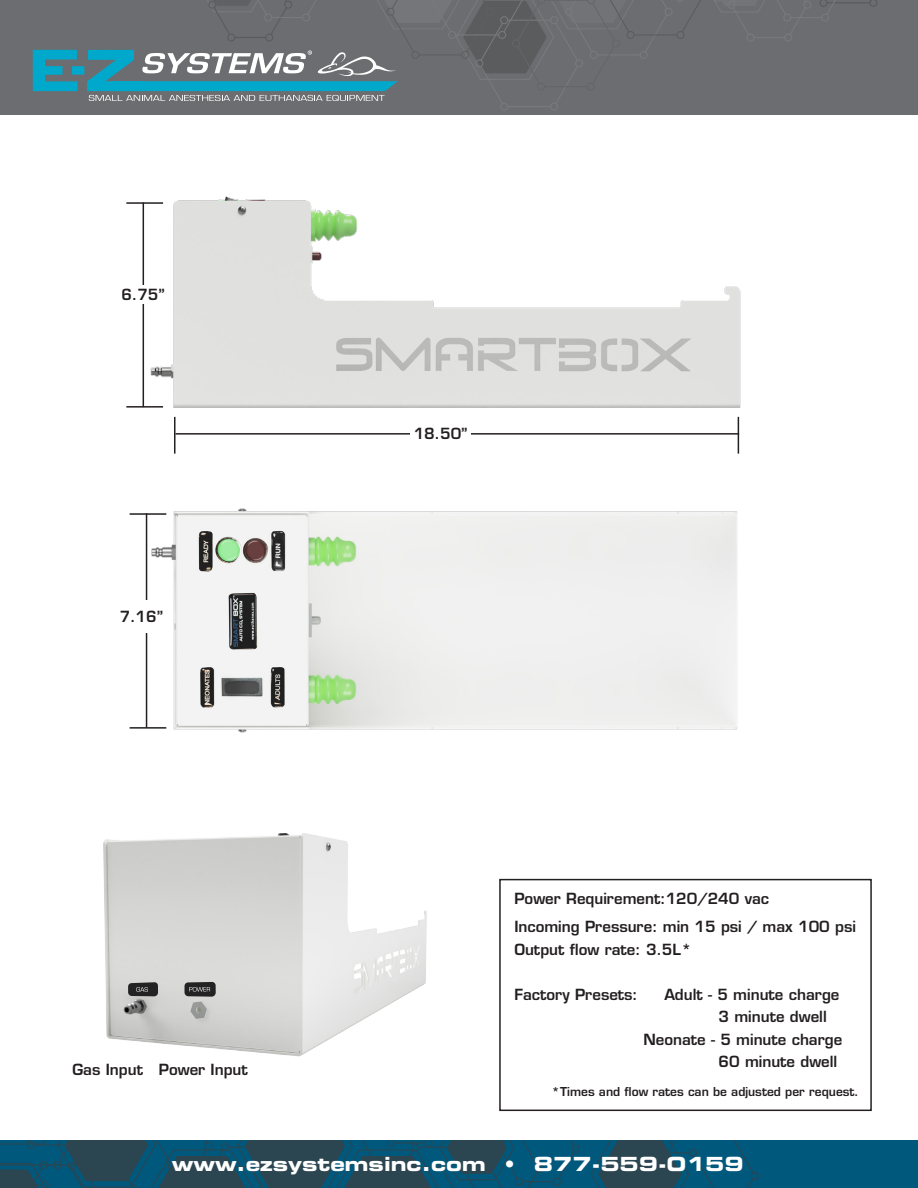
<style>
.page{position:relative;width:918px;height:1188px;background:#fff}
.page>*{position:absolute;margin:0;border:0;box-sizing:border-box;transform-origin:0 0}
.t1{font:19.5px "Eurostile Bold Extended Two";color:#fff}
.t2{font:600 15px "Eurostile";color:#231f20}
.t3{font:600 12px "Eurostile";color:#231f20}
</style>
<div class="page">
<div style="left:0;top:0;width:918px;height:114px;background:#6c6d70"></div>
<div style="left:72px;top:66px;width:12px;height:9px;background:#00a9cc"></div>
<svg style="left:33px;top:50px;width:45px;height:41px"></svg>
<svg style="left:87px;top:0;width:790px;height:110px"></svg>
<div style="left:0;top:1140px;width:918px;height:48px;background:#00587c"></div>
<svg style="left:0;top:1140px;width:580px;height:48px"></svg>
<svg style="left:591px;top:1140px;width:168px;height:48px"></svg>
<img style="left:142px;top:196px;width:599px;height:238px">
<img style="left:129px;top:508px;width:608px;height:225px">
<img style="left:103px;top:833px;width:324px;height:224px">
<svg style="left:128px;top:982px;width:30px;height:14px"></svg>
<svg style="left:184px;top:982px;width:32px;height:15px"></svg>
<hr style="left:126px;top:202px;width:37px;height:2px;background:#231f20">
<hr style="left:130px;top:513px;width:36px;height:2px;background:#231f20">
<hr style="left:126px;top:406px;width:37px;height:2px;background:#231f20">
<hr style="left:130px;top:727px;width:36px;height:2px;background:#231f20">
<hr style="left:143px;top:202px;width:1px;height:205px;background:#231f20">
<hr style="left:146px;top:513px;width:1px;height:215px;background:#231f20">
<div style="left:122px;top:285px;width:44px;height:18px;background:#fff"></div>
<div style="left:111px;top:600px;width:61px;height:32px;background:#fff"></div>
<hr style="left:738px;top:417px;width:1px;height:37px;background:#231f20">
<hr style="left:174px;top:417px;width:2px;height:37px;background:#231f20">
<hr style="left:176px;top:433px;width:563px;height:2px;background:#231f20">
<div style="left:410px;top:417px;width:61px;height:32px;background:#fff"></div>
<div style="left:499px;top:879px;width:373px;height:232px;border:2px solid #231f20"></div>
<p class="t2" style="left:122px;top:285px;width:45px">6.75”</p>
<p class="t2" style="left:120px;top:607px;width:45px">7.16”</p>
<p class="t2" style="left:72px;top:1060px;width:72px">Gas Input</p>
<p class="t2" style="left:159px;top:1060px;width:91px">Power Input</p>
<p class="t2" style="left:414px;top:424px;width:55px">18.50”</p>
<p class="t2" style="left:514px;top:889px;width:256px">Power Requirement:120/240 vac</p>
<p class="t2" style="left:514px;top:918px;width:343px">Incoming Pressure: min 15 psi / max 100 psi</p>
<p class="t2" style="left:514px;top:940px;width:179px">Output flow rate: 3.5L*</p>
<p class="t2" style="left:514px;top:985px;width:125px">Factory Presets:</p>
<p class="t2" style="left:664px;top:985px;width:177px">Adult - 5 minute charge</p>
<p class="t2" style="left:719px;top:1008px;width:110px">3 minute dwell</p>
<p class="t2" style="left:643px;top:1030px;width:200px">Neonate - 5 minute charge</p>
<p class="t2" style="left:719px;top:1053px;width:120px">60 minute dwell</p>
<p class="t3" style="left:552px;top:1084px;width:309px">*Times and flow rates can be adjusted per request.</p>
<p class="t1" style="left:172px;top:1150px;width:574px">www.ezsystemsinc.com • 877-559-0159</p>
</div>
